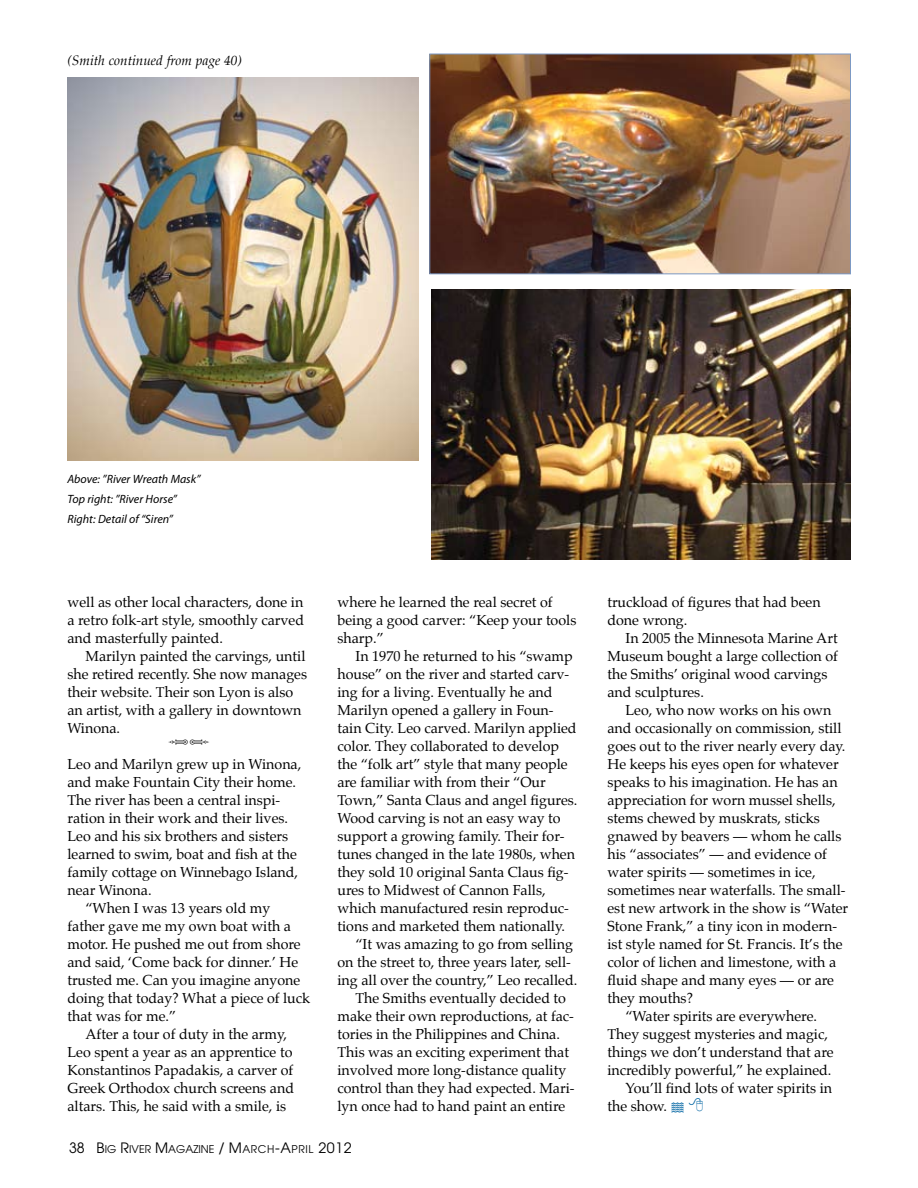
<style>
.page{position:relative;width:918px;height:1188px;background:#fff}
.page>*{position:absolute;margin:0;border:0;box-sizing:border-box;transform-origin:0 0}
.t1{font:14.25px/18px "Palatino";color:#000}
.t2{font:italic 13.5px "Palatino";color:#000}
.t3{font:italic 12px/20.4px "Myriad Pro";color:#000}
.t4{font:10.65px "Avant Garde";color:#000}
.s1{font-size:14.25px}
.s2{font-family:"Vacation";color:#0064a2}
</style>
<div class="page">
<img style="left:432px;top:56px;width:416px;height:216px">
<div style="left:430px;top:54px;width:420px;height:220px;border:1px solid #7c99c4"></div>
<img style="left:68px;top:77px;width:350px;height:383px">
<img style="left:431px;top:289px;width:419px;height:271px">
<p class="t2" style="left:68px;top:50px;width:176px">(Smith continued from page 40)</p>
<p class="t3" style="left:68px;top:468px;width:135px">Above: ”River Wreath Mask”<br>Top right: ”River Horse”<br>Right: Detail of “Siren”</p>
<p class="t1" style="left:68px;top:593px;width:238px;text-align:justify">well as other local characters, done in a retro folk-art style, smoothly carved and masterfully painted.</p>
<p class="t1" style="left:68px;top:647px;width:241px;text-indent:18px">Marilyn painted the carvings, until she retired recently. She now manages their website. Their son Lyon is also an artist, with a gallery in downtown<br>Winona.</p>
<p class="t1" style="left:68px;top:755px;width:235px">Leo and Marilyn grew up in Winona,</p>
<p class="t1" style="left:68px;top:773px;width:230px">and make Fountain City their home.</p>
<p class="t1" style="left:68px;top:791px;width:214px">The river has been a central inspi-</p>
<p class="t1" style="left:68px;top:809px;width:222px">ration in their work and their lives.</p>
<p class="t1" style="left:68px;top:827px;width:222px">Leo and his six brothers and sisters</p>
<p class="t1" style="left:68px;top:845px;width:231px">learned to swim, boat and fish at the</p>
<p class="t1" style="left:68px;top:863px;width:232px">family cottage on Winnebago Island,</p>
<p class="t1" style="left:68px;top:881px;width:86px">near Winona.</p>
<p class="t1" style="left:86px;top:899px;width:186px">“When I was 13 years old my</p>
<p class="t1" style="left:68px;top:917px;width:225px">father gave me my own boat with a</p>
<p class="t1" style="left:68px;top:935px;width:235px">motor. He pushed me out from shore</p>
<p class="t1" style="left:68px;top:953px;width:232px">and said, ‘Come back for dinner.’ He</p>
<p class="t1" style="left:68px;top:971px;width:234px">trusted me. Can you imagine anyone</p>
<p class="t1" style="left:68px;top:989px;width:244px">doing that today? What a piece of luck</p>
<p class="t1" style="left:68px;top:1007px;width:110px">that was for me.”</p>
<p class="t1" style="left:86px;top:1025px;width:203px">After a tour of duty in the army,</p>
<p class="t1" style="left:68px;top:1043px;width:226px">Leo spent a year as an apprentice to</p>
<p class="t1" style="left:68px;top:1061px;width:227px">Konstantinos Papadakis, a carver of</p>
<p class="t1" style="left:68px;top:1079px;width:228px">Greek Orthodox church screens and</p>
<p class="t1" style="left:68px;top:1097px;width:220px">altars. This, he said with a smile, is</p>
<p class="t1" style="left:338px;top:593px;width:240px">where he learned the real secret of being a good carver: “Keep your tools sharp.”</p>
<p class="t1" style="left:356px;top:647px;width:219px">In 1970 he returned to his “swamp</p>
<p class="t1" style="left:338px;top:665px;width:233px">house” on the river and started carv-</p>
<p class="t1" style="left:338px;top:683px;width:216px">ing for a living. Eventually he and</p>
<p class="t1" style="left:338px;top:701px;width:218px">Marilyn opened a gallery in Foun-</p>
<p class="t1" style="left:338px;top:719px;width:241px">tain City. Leo carved. Marilyn applied</p>
<p class="t1" style="left:338px;top:737px;width:223px">color. They collaborated to develop</p>
<p class="t1" style="left:338px;top:755px;width:232px">the “folk art” style that many people</p>
<p class="t1" style="left:338px;top:773px;width:210px">are familiar with from their “Our</p>
<p class="t1" style="left:338px;top:791px;width:241px">Town,” Santa Claus and angel figures.</p>
<p class="t1" style="left:338px;top:809px;width:225px">Wood carving is not an easy way to</p>
<p class="t1" style="left:338px;top:827px;width:229px">support a growing family. Their for-</p>
<p class="t1" style="left:338px;top:845px;width:239px">tunes changed in the late 1980s, when</p>
<p class="t1" style="left:338px;top:863px;width:233px">they sold 10 original Santa Claus fig-</p>
<p class="t1" style="left:338px;top:881px;width:210px">ures to Midwest of Cannon Falls,</p>
<p class="t1" style="left:338px;top:899px;width:233px">which manufactured resin reproduc-</p>
<p class="t1" style="left:338px;top:917px;width:229px">tions and marketed them nationally.</p>
<p class="t1" style="left:356px;top:935px;width:219px">“It was amazing to go from selling</p>
<p class="t1" style="left:338px;top:953px;width:235px">on the street to, three years later, sell-</p>
<p class="t1" style="left:338px;top:971px;width:241px">ing all over the country,” Leo recalled.</p>
<p class="t1" style="left:356px;top:989px;width:212px">The Smiths eventually decided to</p>
<p class="t1" style="left:338px;top:1007px;width:238px">make their own reproductions, at fac-</p>
<p class="t1" style="left:338px;top:1025px;width:224px">tories in the Philippines and China.</p>
<p class="t1" style="left:338px;top:1043px;width:233px">This was an exciting experiment that</p>
<p class="t1" style="left:338px;top:1061px;width:230px">involved more long-distance quality</p>
<p class="t1" style="left:338px;top:1079px;width:239px">control than they had expected. Mari-</p>
<p class="t1" style="left:338px;top:1097px;width:229px">lyn once had to hand paint an entire</p>
<p class="t4" style="left:69px;top:1143px;width:284px"><span class="s1">38 B</span>IG <span class="s1">R</span>IVER <span class="s1">M</span>AGAZINE <span class="s1">/ M</span>ARCH<span class="s1">-A</span>PR IL <span class="s1">2012</span></p>
<p class="t1" style="left:608px;top:593px;width:215px">truckload of figures that had been done wrong.</p>
<p class="t1" style="left:608px;top:629px;width:232px;text-indent:18px">In 2005 the Minnesota Marine Art<br>Museum bought a large collection of the Smiths’ original wood carvings and sculptures.</p>
<p class="t1" style="left:626px;top:701px;width:207px">Leo, who now works on his own</p>
<p class="t1" style="left:608px;top:719px;width:236px">and occasionally on commission, still</p>
<p class="t1" style="left:608px;top:737px;width:239px">goes out to the river nearly every day.</p>
<p class="t1" style="left:608px;top:755px;width:233px">He keeps his eyes open for whatever</p>
<p class="t1" style="left:608px;top:773px;width:232px">speaks to his imagination. He has an</p>
<p class="t1" style="left:608px;top:791px;width:230px">appreciation for worn mussel shells,</p>
<p class="t1" style="left:608px;top:809px;width:214px">stems chewed by muskrats, sticks</p>
<p class="t1" style="left:608px;top:827px;width:236px">gnawed by beavers — whom he calls</p>
<p class="t1" style="left:608px;top:845px;width:221px">his “associates” — and evidence of</p>
<p class="t1" style="left:608px;top:863px;width:210px">water spirits — sometimes in ice,</p>
<p class="t1" style="left:608px;top:881px;width:240px">sometimes near waterfalls. The small-</p>
<p class="t1" style="left:608px;top:899px;width:242px">est new artwork in the show is “Water</p>
<p class="t1" style="left:608px;top:917px;width:231px">Stone Frank,” a tiny icon in modern-</p>
<p class="t1" style="left:608px;top:935px;width:236px">ist style named for St. Francis. It’s the</p>
<p class="t1" style="left:608px;top:953px;width:230px">color of lichen and limestone, with a</p>
<p class="t1" style="left:608px;top:971px;width:228px">fluid shape and many eyes — or are</p>
<p class="t1" style="left:608px;top:989px;width:87px">they mouths?</p>
<p class="t1" style="left:626px;top:1007px;width:193px">“Water spirits are everywhere.</p>
<p class="t1" style="left:608px;top:1025px;width:222px">They suggest mysteries and magic,</p>
<p class="t1" style="left:608px;top:1043px;width:228px">things we don’t understand that are</p>
<p class="t1" style="left:608px;top:1061px;width:225px">incredibly powerful,” he explained.</p>
<p class="t1" style="left:626px;top:1079px;width:208px">You’ll find lots of water spirits in</p>
<p class="t1" style="left:608px;top:1097px;width:79px">the show. <span class="s2">F</span></p>
</div>
